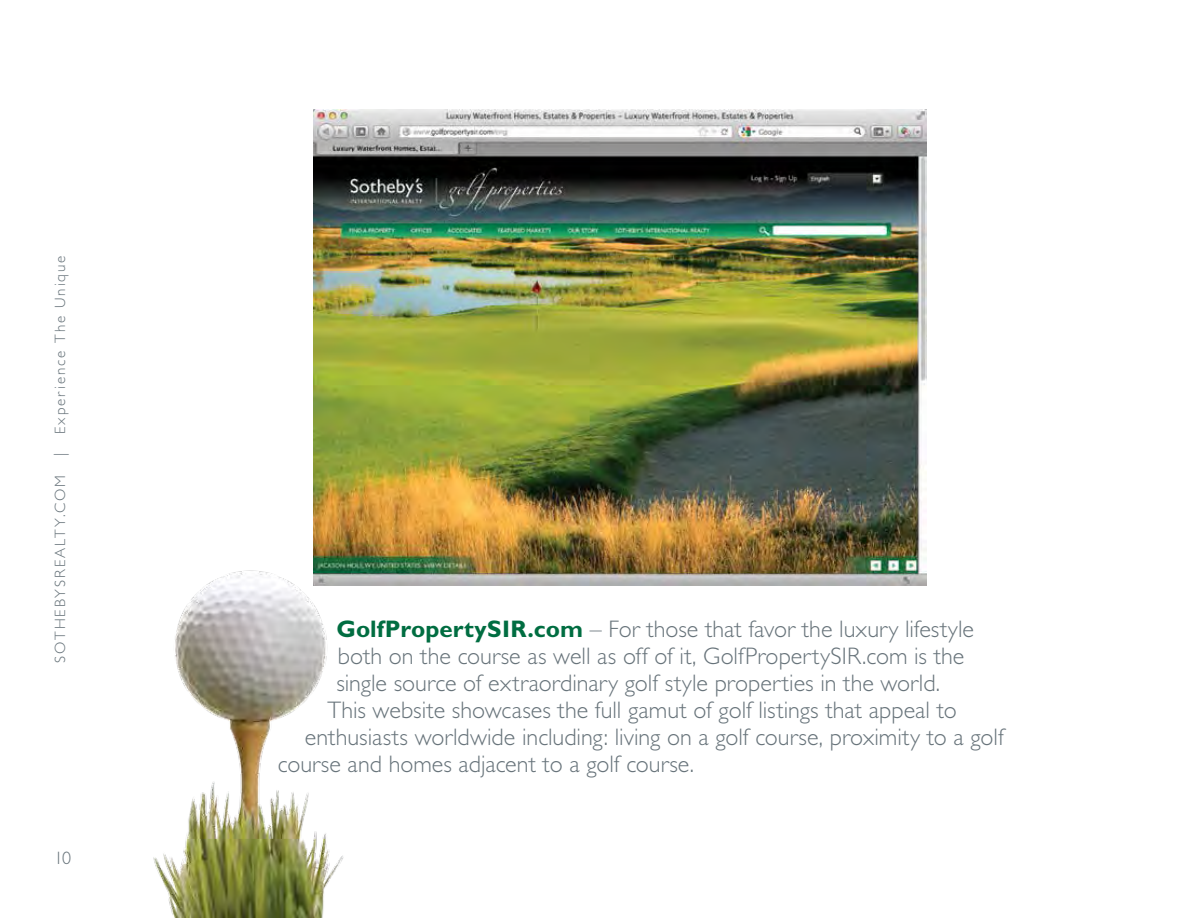
<style>
.page{position:relative;width:1188px;height:918px;background:#fff}
.page>*{position:absolute;margin:0;border:0;box-sizing:border-box;transform-origin:0 0}
.t1{font:300 24px "Gill Sans";color:#67737a}
.t2{font:300 18px "Gill Sans";color:#67737a}
.t3{font:300 15px "Gill Sans";letter-spacing:.13em;color:#67737a}
.s1{font-weight:700;color:#006d41}
</style>
<div class="page">
<img style="left:314px;top:109px;width:612px;height:476px">
<img style="left:153px;top:563px;width:198px;height:355px">
<p class="t3" style="left:52px;top:663px;width:409px;rotate:-90deg">SOTHEBYSREALTY.COM | Experience The Unique</p>
<p class="t2" style="left:54px;top:848px;width:19px">10</p>
<p class="t1" style="left:336px;top:616px;width:639px"><span class="s1">GolfPropertySIR.com</span> – For those that favor the luxury lifestyle</p>
<p class="t1" style="left:338px;top:643px;width:628px">both on the course as well as off of it, GolfPropertySIR.com is the</p>
<p class="t1" style="left:336px;top:670px;width:605px">single source of extraordinary golf style properties in the world.</p>
<p class="t1" style="left:327px;top:697px;width:631px">This website showcases the full gamut of golf listings that appeal to</p>
<p class="t1" style="left:305px;top:724px;width:700px">enthusiasts worldwide including: living on a golf course, proximity to a golf</p>
<p class="t1" style="left:278px;top:751px;width:418px">course and homes adjacent to a golf course.</p>
</div>
